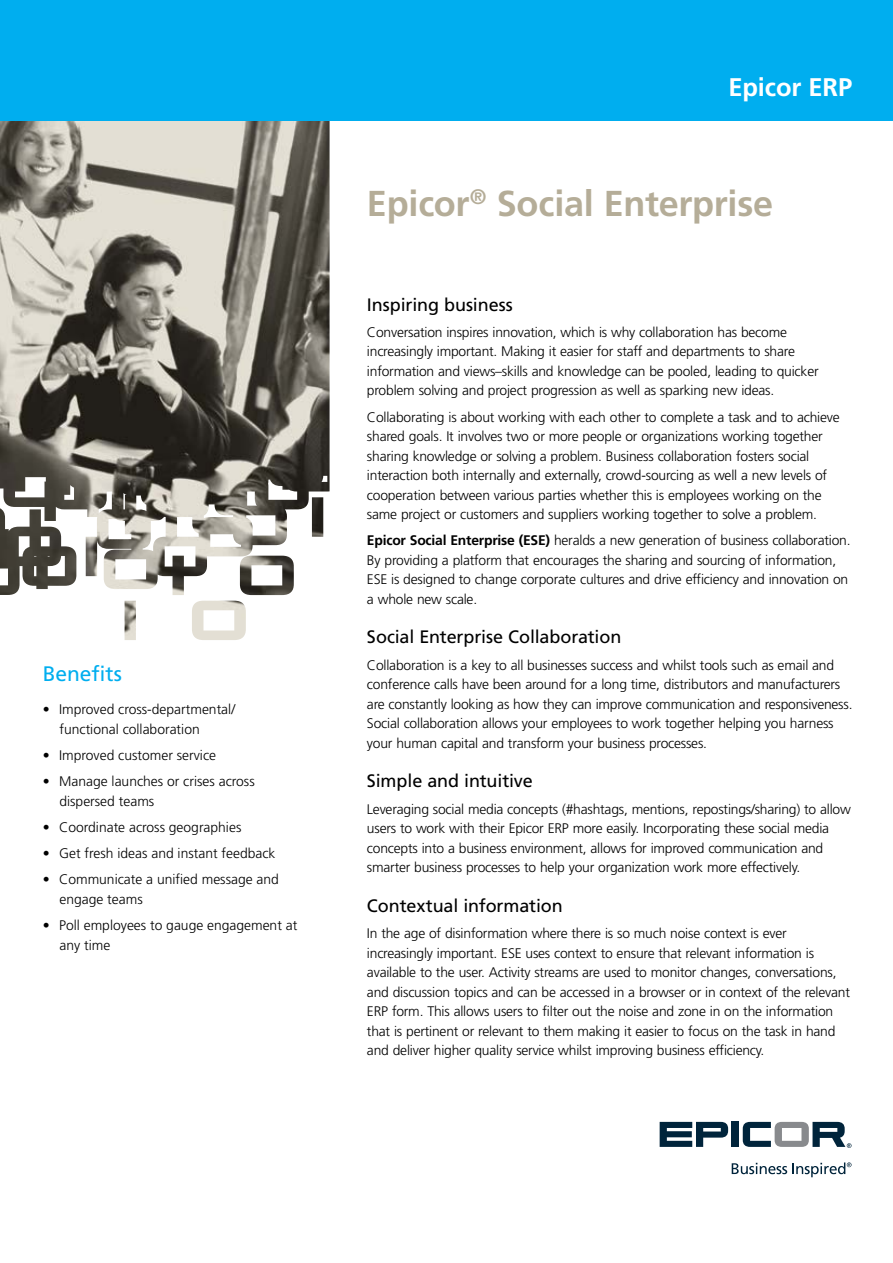
<style>
.page{position:relative;width:893px;height:1263px;background:#fff}
.page>*{position:absolute;margin:0;border:0;box-sizing:border-box;transform-origin:0 0}
.Company_Name_-_1st_p{font:700 36px "Frutiger LT Std";letter-spacing:-.005em;color:#b5ad98}
.Epicor_Product_Name{font:700 25.5px "Frutiger LT Std";letter-spacing:-.005em;color:#fff}
.Benefits_Highlights{font:21px "Frutiger LT Std";letter-spacing:-.005em;color:#00aeef}
.Body_Heading{font:18px "Frutiger LT Std";letter-spacing:-.005em;color:#000}
.Body_Copy{font:300 13.8px/19.5px "Frutiger LT Std";letter-spacing:-.015em;color:#000}
.s1{font-weight:700}
</style>
<div class="page">
<svg style="left:124px;top:595px;width:159px;height:45px"></svg>
<img style="left:0;top:121px;width:330px;height:474px">
<div style="left:732px;top:1122px;width:7px;height:25px;background:#00243b"></div>
<svg style="left:660px;top:1122px;width:68px;height:25px"></svg>
<svg style="left:743px;top:1122px;width:108px;height:26px"></svg>
<svg style="left:732px;top:1162px;width:119px;height:15px"></svg>
<div style="left:0;top:0;width:893px;height:121px;background:#00aeef"></div>
<p class="Benefits_Highlights" style="left:43px;top:661px;width:81px">Benefits</p>
<p class="Body_Copy" style="left:59px;top:700px;width:177px;text-indent:-16px">• Improved cross-departmental/ functional collaboration</p>
<p class="Body_Copy" style="left:43px;top:746px;width:175px">• Improved customer service</p>
<p class="Body_Copy" style="left:59px;top:772px;width:197px;text-indent:-16px">• Manage launches or crises across dispersed teams</p>
<p class="Body_Copy" style="left:43px;top:818px;width:200px">• Coordinate across geographies</p>
<p class="Body_Copy" style="left:43px;top:844px;width:234px">• Get fresh ideas and instant feedback</p>
<p class="Body_Copy" style="left:59px;top:870px;width:221px;text-indent:-16px">• Communicate a unified message and engage teams</p>
<p class="Body_Copy" style="left:59px;top:916px;width:239px;text-indent:-16px">• Poll employees to gauge engagement at any time</p>
<p class="Epicor_Product_Name" style="left:728px;top:72px;width:126px">Epicor ERP</p>
<p class="Company_Name_-_1st_p" style="left:367px;top:182px;width:408px">Epicor<sup>®</sup> Social Enterprise</p>
<p class="Body_Heading" style="left:367px;top:294px;width:147px">Inspiring business</p>
<p class="Body_Copy" style="left:367px;top:322px;width:453px">Conversation inspires innovation, which is why collaboration has become increasingly important. Making it easier for staff and departments to share information and views–skills and knowledge can be pooled, leading to quicker problem solving and project progression as well as sparking new ideas.</p>
<p class="Body_Copy" style="left:367px;top:407px;width:474px">Collaborating is about working with each other to complete a task and to achieve shared goals. It involves two or more people or organizations working together sharing knowledge or solving a problem. Business collaboration fosters social interaction both internally and externally, crowd-sourcing as well a new levels of cooperation between various parties whether this is employees working on the same project or customers and suppliers working together to solve a problem.</p>
<p class="Body_Copy" style="left:367px;top:531px;width:485px"><span class="s1">Epicor Social Enterprise (ESE)</span> heralds a new generation of business collaboration.<br>By providing a platform that encourages the sharing and sourcing of information, ESE is designed to change corporate cultures and drive efficiency and innovation on a whole new scale.</p>
<p class="Body_Heading" style="left:367px;top:627px;width:256px">Social Enterprise Collaboration</p>
<p class="Body_Copy" style="left:367px;top:655px;width:487px">Collaboration is a key to all businesses success and whilst tools such as email and conference calls have been around for a long time, distributors and manufacturers are constantly looking as how they can improve communication and responsiveness.<br>Social collaboration allows your employees to work together helping you harness your human capital and transform your business processes.</p>
<p class="Body_Heading" style="left:367px;top:770px;width:167px">Simple and intuitive</p>
<p class="Body_Copy" style="left:367px;top:799px;width:485px">Leveraging social media concepts (#hashtags, mentions, repostings/sharing) to allow users to work with their Epicor ERP more easily. Incorporating these social media concepts into a business environment, allows for improved communication and smarter business processes to help your organization work more effectively.</p>
<p class="Body_Heading" style="left:367px;top:895px;width:197px">Contextual information</p>
<p class="Body_Copy" style="left:367px;top:924px;width:485px">In the age of disinformation where there is so much noise context is ever increasingly important. ESE uses context to ensure that relevant information is available to the user. Activity streams are used to monitor changes, conversations, and discussion topics and can be accessed in a browser or in context of the relevant ERP form. This allows users to filter out the noise and zone in on the information that is pertinent or relevant to them making it easier to focus on the task in hand and deliver higher quality service whilst improving business efficiency.</p>
</div>
